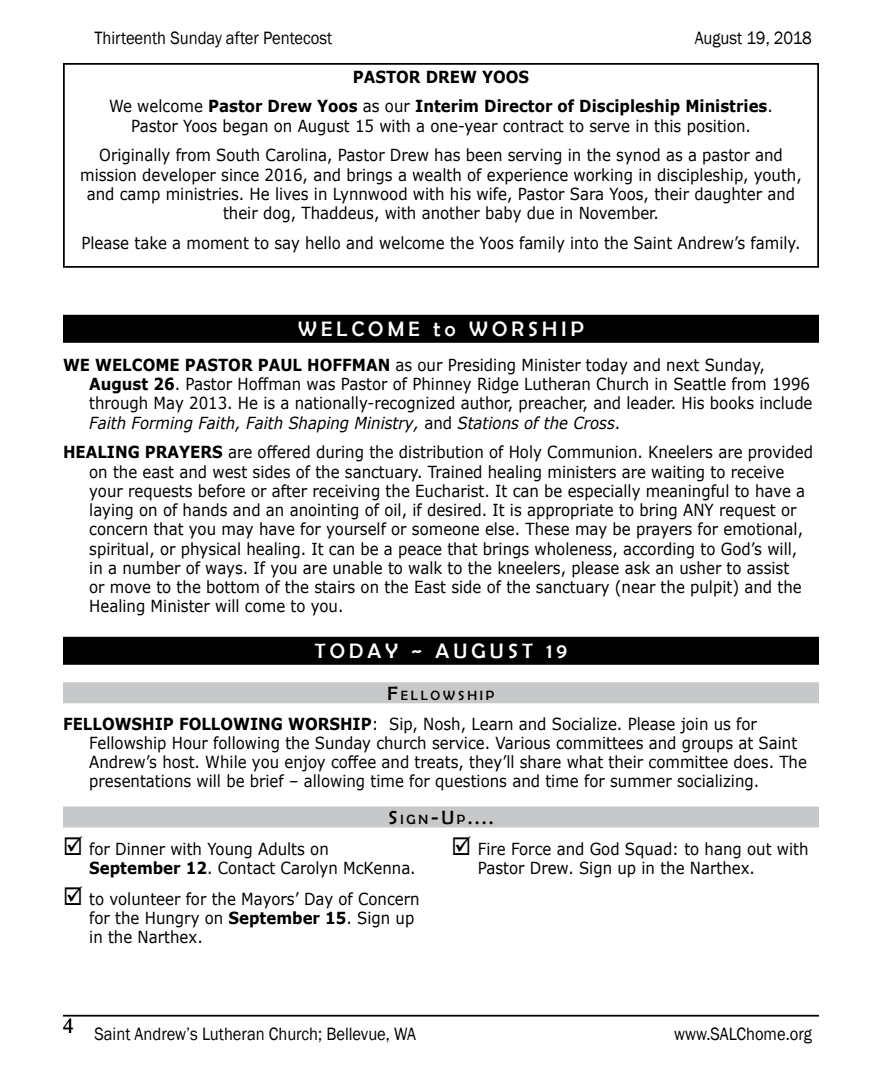
<style>
.page{position:relative;width:882px;height:1071px;background:#fff}
.page>*{position:absolute;margin:0;border:0;box-sizing:border-box;transform-origin:0 0}
.t1{font:21px "Berlin Sans FB";letter-spacing:.2em;color:#fff}
.t2{font:21px "Times New Roman";color:#000}
.t3{font:19.25px "Berlin Sans FB";color:#000}
.t4{font:18.38px "Franklin Gothic";color:#000;scale:.9 1}
.t5{font:16.62px/19.2px "Verdana";color:#000;scale:.9 1}
.t6{font:700 16.62px/29.8px "Verdana";color:#000;text-align:center;scale:.9 1}
.t7{font:13.47px "Berlin Sans FB";letter-spacing:.215em;color:#000}
.s1{font-weight:400}
.s2{font-weight:700}
.s3{font-style:italic}
.s4{font-size:19.25px}
.s5{font-size:13.47px}
</style>
<div class="page">
<hr style="left:63px;top:1015px;width:756px;height:2px;background:#000">
<div style="left:63px;top:63px;width:756px;height:205px;border:2px solid #000"></div>
<div style="left:63px;top:315px;width:756px;height:28px;background:#000"></div>
<div style="left:63px;top:637px;width:756px;height:28px;background:#000"></div>
<div style="left:63px;top:682px;width:756px;height:21px;background:#c7c8ca"></div>
<div style="left:63px;top:807px;width:756px;height:21px;background:#c7c8ca"></div>
<p class="t4" style="left:94px;top:27px;width:266px">Thirteenth Sunday after Pentecost</p>
<p class="t4" style="left:695px;top:27px;width:131px">August 19, 2018</p>
<p class="t6" style="left:109px;top:61px;width:739px">PASTOR DREW YOOS<br><span class="s1">We welcome</span> Pastor Drew Yoos <span class="s1">as our</span> Interim Director of Discipleship Ministries<span class="s1">.</span></p>
<p class="t5" style="left:99px;top:111px;width:761px;line-height:29.8px;text-align:center">Pastor Yoos began on August 15 with a one-year contract to serve in this position.<br>Originally from South Carolina, Pastor Drew has been serving in the synod as a pastor and</p>
<p class="t5" style="left:80px;top:165px;width:803px;text-align:center">mission developer since 2016, and brings a wealth of experience working in discipleship, youth, and camp ministries. He lives in Lynnwood with his wife, Pastor Sara Yoos, their daughter and their dog, Thaddeus, with another baby due in November.</p>
<p class="t5" style="left:81px;top:233px;width:800px">Please take a moment to say hello and welcome the Yoos family into the Saint Andrew’s family.</p>
<p class="t1" style="left:298px;top:317px;width:287px">WELCOME to WORSHIP</p>
<p class="t5" style="left:89px;top:355px;width:805px;text-indent:-26px"><span class="s2">WE WELCOME PASTOR PAUL HOFFMAN</span> as our Presiding Minister today and next Sunday, <span class="s2">August 26</span>. Pastor Hoffman was Pastor of Phinney Ridge Lutheran Church in Seattle from 1996 through May 2013. He is a nationally-recognized author, preacher, and leader. His books include <span class="s3">Faith Forming Faith, Faith Shaping Ministry,</span> and <span class="s3">Stations of the Cross</span>.</p>
<p class="t5" style="left:89px;top:442px;width:806px;text-indent:-26px"><span class="s2">HEALING PRAYERS</span> are offered during the distribution of Holy Communion. Kneelers are provided on the east and west sides of the sanctuary. Trained healing ministers are waiting to receive your requests before or after receiving the Eucharist. It can be especially meaningful to have a laying on of hands and an anointing of oil, if desired. It is appropriate to bring ANY request or concern that you may have for yourself or someone else. These may be prayers for emotional, spiritual, or physical healing. It can be a peace that brings wholeness, according to God’s will, in a number of ways. If you are unable to walk to the kneelers, please ask an usher to assist<br>or move to the bottom of the stairs on the East side of the sanctuary (near the pulpit) and the Healing Minister will come to you.</p>
<p class="t1" style="left:315px;top:639px;width:254px">TODAY ~ AUGUST 19</p>
<p class="t7" style="left:388px;top:688px;width:108px"><span class="s4">F</span>ELLOWSHIP</p>
<p class="t5" style="left:89px;top:714px;width:799px;text-indent:-26px"><span class="s2">FELLOWSHIP FOLLOWING WORSHIP</span>: Sip, Nosh, Learn and Socialize. Please join us for Fellowship Hour following the Sunday church service. Various committees and groups at Saint Andrew’s host. While you enjoy coffee and treats, they’ll share what their committee does. The presentations will be brief – allowing time for questions and time for summer socializing.</p>
<p class="t3" style="left:389px;top:807px;width:106px">S <span class="s5">IGN</span>-U<span class="s5">P</span>....</p>
<p class="t5" style="left:89px;top:839px;width:364px;text-indent:-26px">☑ for Dinner with Young Adults on<br><span class="s2">September 12</span>. Contact Carolyn McKenna.</p>
<p class="t5" style="left:89px;top:889px;width:369px;text-indent:-26px">☑ to volunteer for the Mayors’ Day of Concern for the Hungry on <span class="s2">September 15</span>. Sign up in the Narthex.</p>
<p class="t5" style="left:478px;top:839px;width:369px;text-indent:-26px">☑ Fire Force and God Squad: to hang out with<br>Pastor Drew. Sign up in the Narthex.</p>
<p class="t2" style="left:63px;top:1011px;width:12px">4</p>
<p class="t4" style="left:94px;top:1022px;width:359px">Saint Andrew’s Lutheran Church; Bellevue, WA</p>
<p class="t4" style="left:674px;top:1022px;width:155px">www.SALChome.org</p>
</div>
